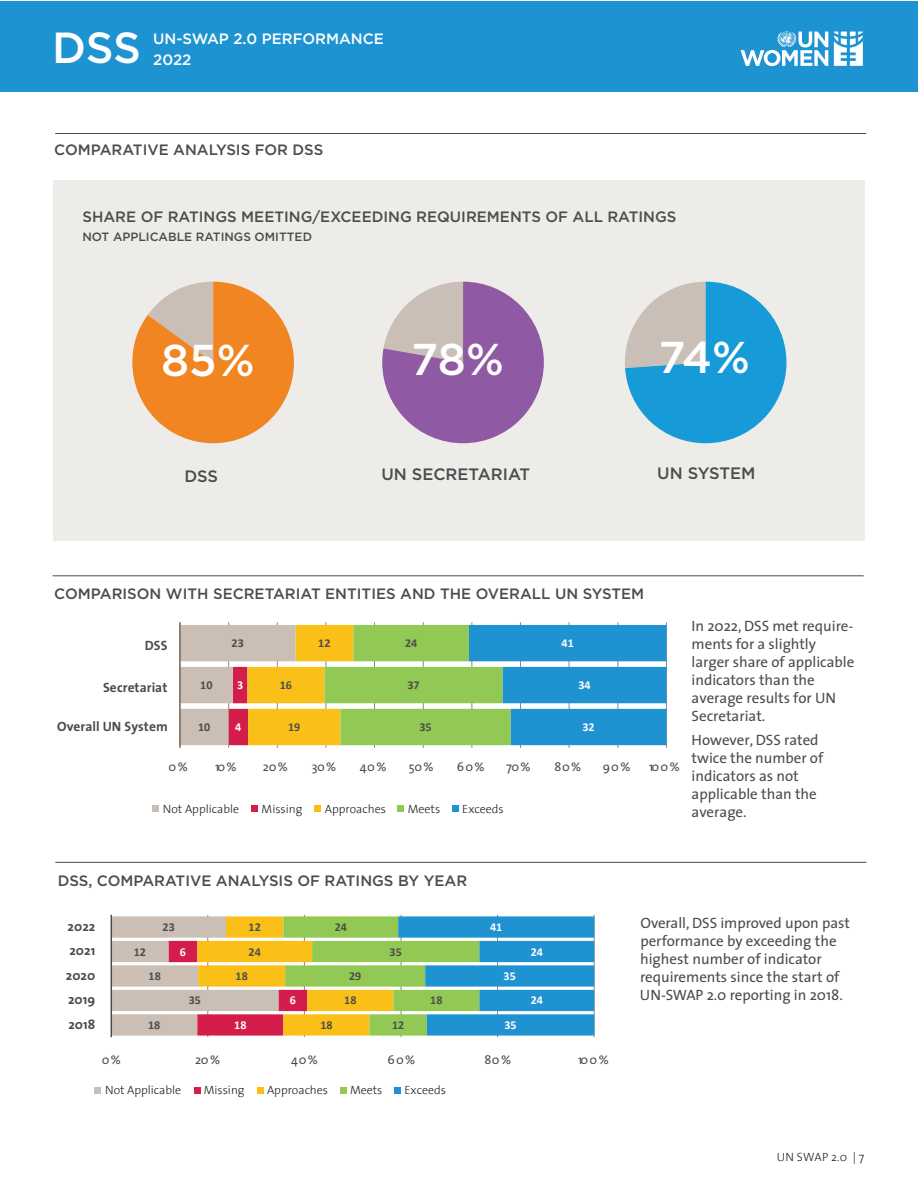
<style>
.page{position:relative;width:918px;height:1188px;background:#fff}
.page>*{position:absolute;margin:0;border:0;box-sizing:border-box;transform-origin:0 0}
.t1{font:500 44.55px "Gotham";color:#fff}
.t2{font:500 43.5px "Gotham";color:#fff}
.t3{font:500 16.5px "Gotham";color:#4b4c4d}
.t4{font:15px/18px "The Sans";color:#4b4c4d}
.t5{font:500 15px "Gotham";color:#4b4c4d}
.t6{font:500 15px "Gotham";color:#fff}
.t7{font:700 13.5px "The Sans";letter-spacing:.005em;color:#4b4c4d}
.t8{font:12.45px "The Sans";letter-spacing:.035em;color:#4d4d4f}
.t9{font:300 12px "The Sans";color:#231f20}
.t10{font:700 12px "Calibri";color:#4d4d4f}
.t11{font:500 12px "Gotham";color:#4b4c4d}
.t12{font:700 12px "Calibri";color:#fff}
</style>
<div class="page">
<div style="left:53px;top:180px;width:812px;height:360px;background:#eeece8"></div>
<hr style="left:55px;top:133px;width:811px;height:1px;background:#4b4c4d">
<svg style="left:132px;top:282px;width:162px;height:161px"></svg>
<svg style="left:382px;top:282px;width:162px;height:161px"></svg>
<svg style="left:625px;top:282px;width:161px;height:161px"></svg>
<div style="left:0;top:1px;width:918px;height:90px;background:#1e93d2"></div>
<svg style="left:741px;top:31px;width:87px;height:35px"></svg>
<svg style="left:834px;top:32px;width:29px;height:34px"></svg>
<div style="left:152px;top:805px;width:7px;height:7px;background:#c8beb5"></div>
<div style="left:252px;top:805px;width:6px;height:7px;background:#d41d4a"></div>
<div style="left:315px;top:805px;width:6px;height:7px;background:#fbbf14"></div>
<div style="left:398px;top:805px;width:6px;height:7px;background:#92c954"></div>
<div style="left:452px;top:805px;width:7px;height:7px;background:#1e93d2"></div>
<div style="left:94px;top:1087px;width:7px;height:7px;background:#c8beb5"></div>
<div style="left:194px;top:1087px;width:7px;height:7px;background:#d41d4a"></div>
<div style="left:257px;top:1087px;width:7px;height:7px;background:#fbbf14"></div>
<div style="left:340px;top:1087px;width:7px;height:7px;background:#92c954"></div>
<div style="left:394px;top:1087px;width:7px;height:7px;background:#1e93d2"></div>
<hr style="left:53px;top:575px;width:811px;height:1px;background:#4b4c4d">
<hr style="left:55px;top:862px;width:811px;height:1px;background:#4b4c4d">
<hr style="left:666px;top:622px;width:1px;height:126px;background:#8a898a">
<hr style="left:617px;top:622px;width:1px;height:126px;background:#8a898a">
<hr style="left:569px;top:622px;width:1px;height:126px;background:#8a898a">
<hr style="left:520px;top:622px;width:1px;height:126px;background:#8a898a">
<hr style="left:472px;top:622px;width:1px;height:126px;background:#8a898a">
<hr style="left:423px;top:622px;width:1px;height:126px;background:#8a898a">
<hr style="left:374px;top:622px;width:1px;height:126px;background:#8a898a">
<hr style="left:326px;top:622px;width:1px;height:126px;background:#8a898a">
<hr style="left:277px;top:622px;width:1px;height:126px;background:#8a898a">
<hr style="left:228px;top:622px;width:1px;height:126px;background:#8a898a">
<svg style="left:181px;top:625px;width:485px;height:120px;background:#8eb690"></svg>
<hr style="left:179px;top:622px;width:2px;height:126px;background:#716557">
<hr style="left:594px;top:915px;width:1px;height:122px;background:#8a898a">
<hr style="left:497px;top:915px;width:1px;height:122px;background:#8a898a">
<hr style="left:401px;top:915px;width:1px;height:122px;background:#8a898a">
<hr style="left:304px;top:915px;width:1px;height:122px;background:#8a898a">
<hr style="left:207px;top:915px;width:1px;height:122px;background:#8a898a">
<svg style="left:112px;top:916px;width:482px;height:120px;background:#9cb392"></svg>
<hr style="left:111px;top:915px;width:1px;height:122px;background:#594a41">
<h2 class="t2" style="left:52px;top:20px;width:90px">DSS</h2>
<p class="t6" style="left:153px;top:29px;width:232px">UN-SWAP 2.0 PERFORMANCE</p>
<p class="t6" style="left:153px;top:50px;width:40px">2022</p>
<p class="t5" style="left:54px;top:140px;width:271px">COMPARATIVE ANALYSIS FOR DSS</p>
<p class="t5" style="left:82px;top:207px;width:596px">SHARE OF RATINGS MEETING/EXCEEDING REQUIREMENTS OF ALL RATINGS</p>
<p class="t11" style="left:82px;top:229px;width:231px">NOT APPLICABLE RATINGS OMITTED</p>
<h1 class="t1" style="left:161px;top:332px;width:95px">85%</h1>
<h1 class="t1" style="left:411px;top:330px;width:94px">78%</h1>
<h1 class="t1" style="left:659px;top:328px;width:93px">74%</h1>
<p class="t3" style="left:184px;top:465px;width:35px">DSS</p>
<p class="t3" style="left:381px;top:463px;width:150px">UN SECRETARIAT</p>
<p class="t3" style="left:657px;top:462px;width:100px">UN SYSTEM</p>
<p class="t5" style="left:54px;top:584px;width:591px">COMPARISON WITH SECRETARIAT ENTITIES AND THE OVERALL UN SYSTEM</p>
<p class="t7" style="left:145px;top:634px;width:24px">DSS</p>
<p class="t10" style="left:232px;top:635px;width:14px">23</p>
<p class="t10" style="left:318px;top:635px;width:14px">12</p>
<p class="t10" style="left:405px;top:635px;width:14px">24</p>
<p class="t12" style="left:562px;top:635px;width:14px">41</p>
<p class="t7" style="left:103px;top:676px;width:66px">Secretariat</p>
<p class="t10" style="left:200px;top:677px;width:14px">10</p>
<p class="t12" style="left:237px;top:677px;width:8px">3</p>
<p class="t10" style="left:280px;top:677px;width:14px">16</p>
<p class="t10" style="left:407px;top:677px;width:14px">37</p>
<p class="t12" style="left:578px;top:677px;width:14px">34</p>
<p class="t7" style="left:57px;top:715px;width:112px">Overall UN System</p>
<p class="t10" style="left:198px;top:719px;width:14px">10</p>
<p class="t12" style="left:235px;top:719px;width:8px">4</p>
<p class="t10" style="left:288px;top:719px;width:14px">19</p>
<p class="t10" style="left:419px;top:719px;width:14px">35</p>
<p class="t12" style="left:582px;top:719px;width:14px">32</p>
<p class="t8" style="left:169px;top:757px;width:21px">0%</p>
<p class="t8" style="left:215px;top:757px;width:23px">10%</p>
<p class="t8" style="left:263px;top:757px;width:27px">20%</p>
<p class="t8" style="left:312px;top:757px;width:26px">30%</p>
<p class="t8" style="left:360px;top:757px;width:28px">40%</p>
<p class="t8" style="left:409px;top:757px;width:26px">50%</p>
<p class="t8" style="left:457px;top:757px;width:29px">60%</p>
<p class="t8" style="left:506px;top:757px;width:26px">70%</p>
<p class="t8" style="left:554px;top:757px;width:28px">80%</p>
<p class="t8" style="left:603px;top:757px;width:29px">90%</p>
<p class="t8" style="left:649px;top:757px;width:32px">100%</p>
<p class="t9" style="left:163px;top:799px;width:78px">Not Applicable</p>
<p class="t9" style="left:262px;top:799px;width:42px">Missing</p>
<p class="t9" style="left:325px;top:799px;width:63px">Approaches</p>
<p class="t9" style="left:408px;top:799px;width:34px">Meets</p>
<p class="t9" style="left:462px;top:799px;width:43px">Exceeds</p>
<p class="t4" style="left:692px;top:616px;width:164px">In 2022, DSS met require&shy;ments for a slightly larger share of applicable indicators than the average results for UN<br>Secretariat.</p>
<p class="t4" style="left:692px;top:730px;width:133px">However, DSS rated twice the number of indicators as not applicable than the average.</p>
<p class="t5" style="left:58px;top:871px;width:411px">DSS, COMPARATIVE ANALYSIS OF RATINGS BY YEAR</p>
<p class="t7" style="left:68px;top:915px;width:29px">2022</p>
<p class="t10" style="left:163px;top:919px;width:14px">23</p>
<p class="t10" style="left:249px;top:919px;width:14px">12</p>
<p class="t10" style="left:335px;top:919px;width:14px">24</p>
<p class="t12" style="left:490px;top:919px;width:14px">41</p>
<p class="t7" style="left:69px;top:939px;width:27px">2021</p>
<p class="t10" style="left:134px;top:943px;width:14px">12</p>
<p class="t12" style="left:180px;top:943px;width:8px">6</p>
<p class="t10" style="left:249px;top:943px;width:14px">24</p>
<p class="t10" style="left:390px;top:943px;width:14px">35</p>
<p class="t12" style="left:531px;top:943px;width:14px">24</p>
<p class="t7" style="left:66px;top:964px;width:31px">2020</p>
<p class="t10" style="left:149px;top:968px;width:14px">18</p>
<p class="t10" style="left:236px;top:968px;width:14px">18</p>
<p class="t10" style="left:349px;top:968px;width:14px">29</p>
<p class="t12" style="left:504px;top:968px;width:14px">35</p>
<p class="t7" style="left:68px;top:988px;width:29px">2019</p>
<p class="t10" style="left:189px;top:992px;width:14px">35</p>
<p class="t12" style="left:290px;top:992px;width:8px">6</p>
<p class="t10" style="left:344px;top:992px;width:14px">18</p>
<p class="t10" style="left:430px;top:992px;width:14px">18</p>
<p class="t12" style="left:531px;top:992px;width:14px">24</p>
<p class="t7" style="left:68px;top:1013px;width:28px">2018</p>
<p class="t10" style="left:148px;top:1016px;width:14px">18</p>
<p class="t12" style="left:234px;top:1016px;width:14px">18</p>
<p class="t10" style="left:320px;top:1016px;width:14px">18</p>
<p class="t10" style="left:392px;top:1016px;width:14px">12</p>
<p class="t12" style="left:504px;top:1016px;width:14px">35</p>
<p class="t8" style="left:102px;top:1049px;width:21px">0%</p>
<p class="t8" style="left:195px;top:1049px;width:27px">20%</p>
<p class="t8" style="left:291px;top:1049px;width:28px">40%</p>
<p class="t8" style="left:388px;top:1049px;width:29px">60%</p>
<p class="t8" style="left:484px;top:1049px;width:28px">80%</p>
<p class="t8" style="left:578px;top:1049px;width:32px">100%</p>
<p class="t9" style="left:105px;top:1080px;width:78px">Not Applicable</p>
<p class="t9" style="left:204px;top:1080px;width:42px">Missing</p>
<p class="t9" style="left:267px;top:1080px;width:63px">Approaches</p>
<p class="t9" style="left:350px;top:1080px;width:34px">Meets</p>
<p class="t9" style="left:405px;top:1080px;width:43px">Exceeds</p>
<p class="t4" style="left:640px;top:913px;width:212px">Overall, DSS improved upon past performance by exceeding the highest number of indicator requirements since the start of<br>UN-SWAP 2.0 reporting in 2018.</p>
<p class="t9" style="left:777px;top:1147px;width:89px">UN SWAP 2.0 | 7</p>
</div>
